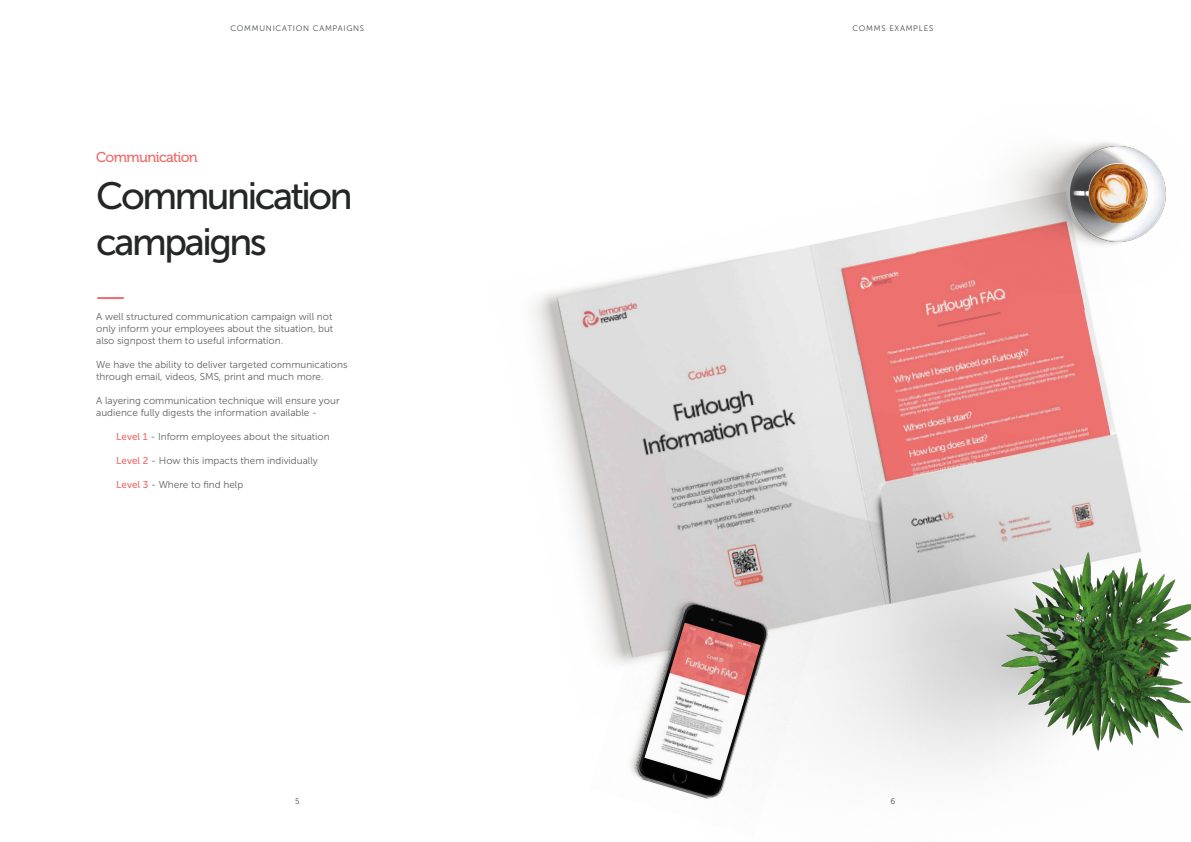
<style>
.page{position:relative;width:1191px;height:842px;background:#fff}
.page>*{position:absolute;margin:0;border:0;box-sizing:border-box;transform-origin:0 0}
.t1{font:38px/45.6px "Museo Sans 500";letter-spacing:-.065em;color:#252626}
.t2{font:14.3px "Museo 500";letter-spacing:-.045em;color:#ed6c6b}
.t3{font:10px/12px "Museo Sans 300";color:#616160}
.t4{font:8px "Museo Sans 300";letter-spacing:.09em;color:#454b4e}
.s1{font-family:"Museo Sans 500";color:#ed6c6b}
</style>
<div class="page">
<img style="left:534px;top:222px;width:565px;height:321px">
<img style="left:582px;top:355px;width:609px;height:419px">
<img style="left:917px;top:142px;width:249px;height:168px">
<img style="left:1089px;top:164px;width:57px;height:58px">
<img style="left:589px;top:565px;width:231px;height:234px">
<hr style="left:97px;top:297px;width:27px;height:2px;background:#ed6c6b">
<p class="t4" style="left:230px;top:24px;width:135px">COMMUNICATION CAMPAIGNS</p>
<h2 class="t2" style="left:96px;top:149px;width:103px">Communication</h2>
<h1 class="t1" style="left:96px;top:173px;width:258px">Communication campaigns</h1>
<p class="t3" style="left:96px;top:310px;width:239px;text-align:justify">A well structured communication campaign will not only inform your employees about the situation, but also signpost them to useful information.</p>
<p class="t3" style="left:96px;top:358px;width:253px">We have the ability to deliver targeted communications through email, videos, SMS, print and much more.</p>
<p class="t3" style="left:96px;top:394px;width:245px">A layering communication technique will ensure your audience fully digests the information available -</p>
<p class="t3" style="left:116px;top:430px;width:215px"><span class="s1">Level 1</span> - Inform employees about the situation</p>
<p class="t3" style="left:116px;top:454px;width:203px"><span class="s1">Level 2</span> - How this impacts them individually</p>
<p class="t3" style="left:116px;top:478px;width:129px"><span class="s1">Level 3</span> - Where to find help</p>
<p class="t4" style="left:852px;top:24px;width:82px">COMMS EXAMPLES</p>
<p class="t4" style="left:295px;top:797px;width:6px">5</p>
<p class="t4" style="left:890px;top:797px;width:6px">6</p>
</div>
